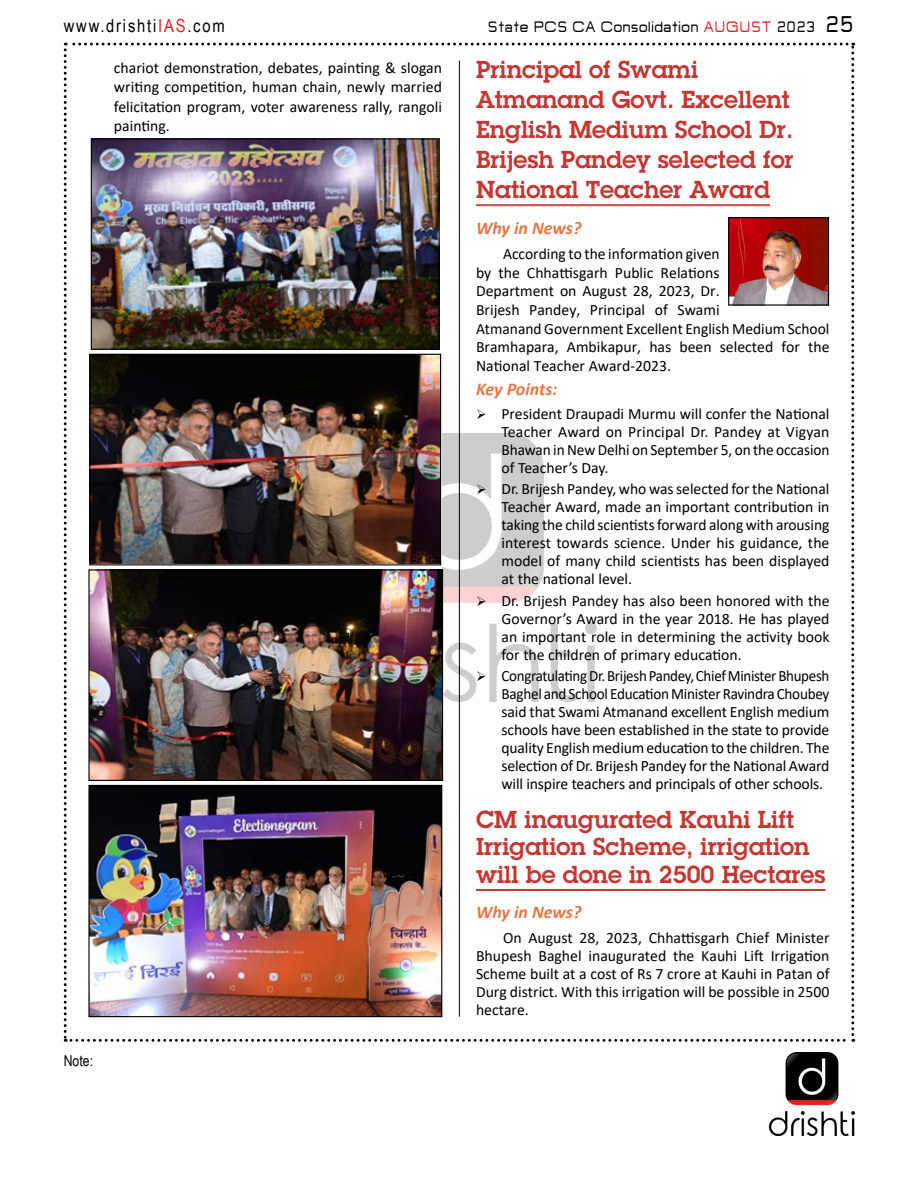
<style>
.page{position:relative;width:918px;height:1188px;background:#fff}
.page>*{position:absolute;margin:0;border:0;box-sizing:border-box;transform-origin:0 0}
.t1{font:600 24px/30px "Lubalin Graph Std";color:#c63632}
.t2{font:italic 700 18px "Calibri";color:#ec7543}
.t3{font:18px "Arial Narrow";letter-spacing:.1em;color:#000}
.t4{font:16.5px "Jepanten";color:#000;scale:.91 1}
.t5{font:15.75px/18px "Calibri";color:#000;text-align:justify}
.t6{font:15.75px/18px "Calibri";color:#000;text-align:justify;scale:.95 1}
.t7{font:15px "Arial Narrow";color:#000}
.s1{color:#ed1d24}
.s2{font-size:24.75px}
</style>
<div class="page">
<img style="left:770px;top:1053px;width:84px;height:82px">
<img style="left:64px;top:43px;width:790px;height:999px">
<p class="t4" style="left:488px;top:20px;width:404px">State PCS CA Consolidation <span class="s1">AUGUST</span> 2023 <span class="s2">25</span></p>
<p class="t3" style="left:64px;top:13px;width:163px">www.drishti<span class="s1">IAS</span>.com</p>
<p class="t5" style="left:114px;top:57px;width:330px;line-height:19.5px">chariot demonstration, debates, painting &amp; slogan writing competition, human chain, newly married felicitation program, voter awareness rally, rangoli painting.</p>
<h1 class="t1" style="left:476px;top:54px;width:319px">Principal of Swami<br>Atmanand Govt. Excellent<br>English Medium School Dr.<br>Brijesh Pandey selected for<br>National Teacher Award</h1>
<p class="t2" style="left:476px;top:215px;width:107px">Why in News?</p>
<p class="t5" style="left:476px;top:244px;width:355px;line-height:18.6px;text-align:left;text-indent:27px">According to the information given<br>by the Chhattisgarh Public Relations<br>Department on August 28, 2023, Dr.<br>Brijesh Pandey, Principal of Swami<br>Atmanand Government Excellent English Medium School Bramhapara, Ambikapur, has been selected for the National Teacher Award-2023.</p>
<p class="t2" style="left:476px;top:376px;width:83px">Key Points:</p>
<p class="t5" style="left:502px;top:404px;width:330px">President Draupadi Murmu will confer the National Teacher Award on Principal Dr. Pandey at Vigyan Bhawan in New Delhi on September 5, on the occasion of Teacher’s Day.</p>
<p class="t5" style="left:502px;top:480px;width:330px">Dr. Brijesh Pandey, who was selected for the National Teacher Award, made an important contribution in taking the child scientists forward along with arousing interest towards science. Under his guidance, the model of many child scientists has been displayed at the national level.</p>
<p class="t5" style="left:502px;top:591px;width:330px">Dr. Brijesh Pandey has also been honored with the Governor’s Award in the year 2018. He has played an important role in determining the activity book for the children of primary education.</p>
<p class="t6" style="left:502px;top:666px;width:347px">Congratulating Dr. Brijesh Pandey, Chief Minister Bhupesh Baghel and School Education Minister Ravindra Choubey said that Swami Atmanand excellent English medium schools have been established in the state to provide quality English medium education to the children. The selection of Dr. Brijesh Pandey for the National Award will inspire teachers and principals of other schools.</p>
<h1 class="t1" style="left:476px;top:805px;width:351px;line-height:27.5px">CM inaugurated Kauhi Lift<br>Irrigation Scheme, irrigation will be done in 2500 Hectares</h1>
<p class="t2" style="left:476px;top:900px;width:107px">Why in News?</p>
<p class="t5" style="left:476px;top:928px;width:355px;text-indent:27px">On August 28, 2023, Chhattisgarh Chief Minister Bhupesh Baghel inaugurated the Kauhi Lift Irrigation Scheme built at a cost of Rs 7 crore at Kauhi in Patan of Durg district. With this irrigation will be possible in 2500 hectare.</p>
<p class="t7" style="left:64px;top:1050px;width:31px">Note:</p>
</div>
